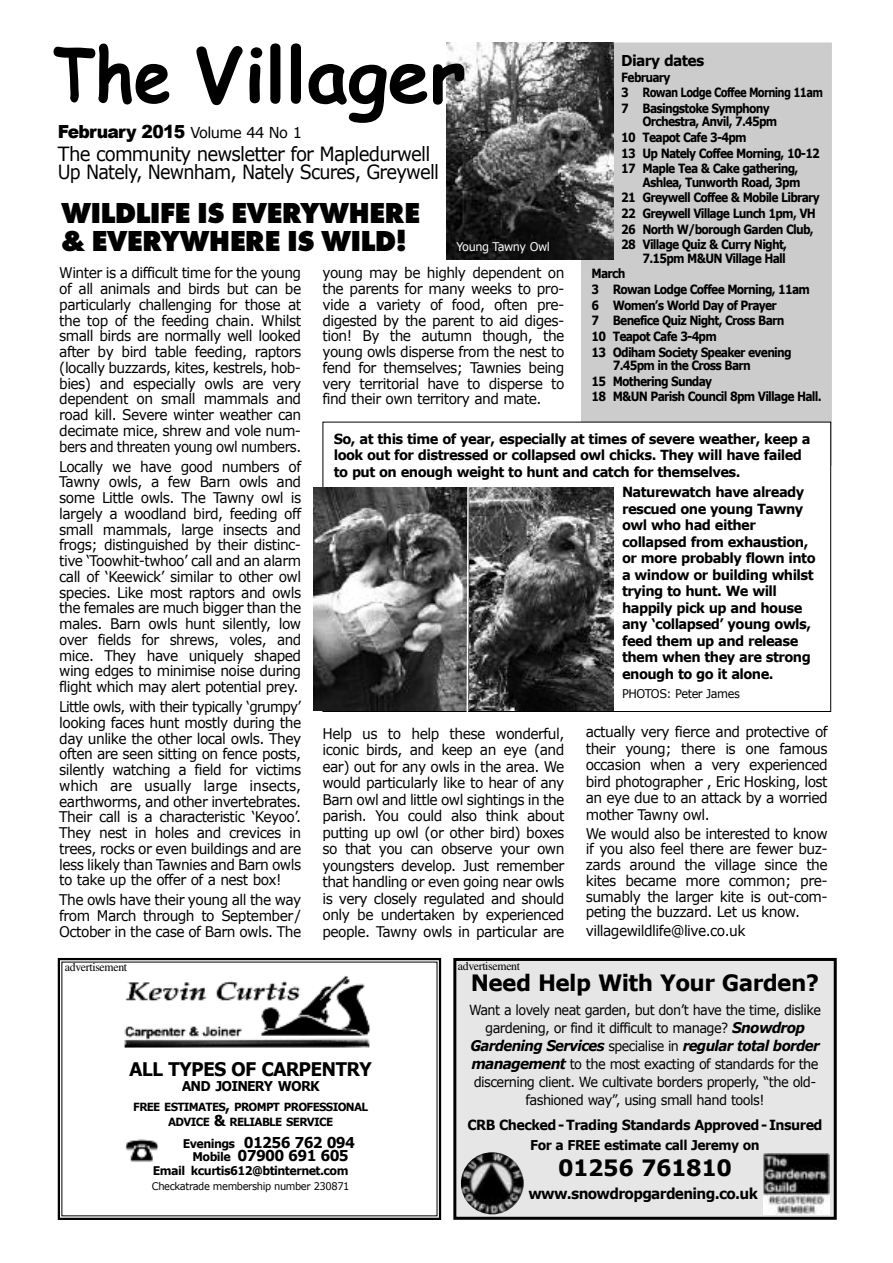
<style>
.page{position:relative;width:893px;height:1263px;background:#fff}
.page>*{position:absolute;margin:0;border:0;box-sizing:border-box;transform-origin:0 0}
.t1{font:700 75px "Comic Sans MS";color:#000;scale:.8 1}
.t2{font:800 30px/28.5px "Futura EF";letter-spacing:-.03em;color:#000;scale:.96 1}
.t3{font:700 22.5px "Verdana";letter-spacing:-.03em;color:#000;scale:.96 1}
.t4{font:700 22.5px "Verdana";letter-spacing:-.03em;color:#000}
.t5{font:19.5px/18px "Verdana";letter-spacing:-.045em;color:#000}
.t6{font:700 18.75px "Verdana";letter-spacing:-.05em;color:#000;scale:.93 1}
.t7{font:900 18px "Arial";letter-spacing:-.04em;color:#000;scale:.95 1}
.t8{font:700 15px/13.5px "Verdana";letter-spacing:-.05em;color:#000;text-align:center;scale:.93 1}
.t9{font:700 15px "Verdana";letter-spacing:-.05em;color:#000;scale:.92 1}
.t10{font:14.7px/15.8px "Verdana";letter-spacing:-.04em;color:#000;text-align:justify;scale:.94 1}
.t11{font:14.7px/15.8px "Verdana";letter-spacing:-.04em;color:#000;text-align:justify;scale:.92 1}
.t12{font:italic 700 14.7px "Verdana";letter-spacing:-.05em;color:#000;scale:.91 1}
.t13{font:700 13.95px/16.5px "Verdana";letter-spacing:-.045em;color:#000;scale:.94 1}
.t14{font:13.95px/18px "Verdana";letter-spacing:-.045em;color:#000;text-align:center;scale:.93 1}
.t15{font:13.95px/18px "Verdana";letter-spacing:-.045em;color:#000;text-align:center;scale:.92 1}
.t16{font:700 13.95px "Verdana";letter-spacing:-.045em;color:#000;scale:.92 1}
.t17{font:700 13.5px "Verdana";letter-spacing:-.045em;color:#000;scale:.92 1}
.t18{font:700 13.5px "Verdana";letter-spacing:-.065em;color:#000;scale:.93 1}
.t19{font:700 12.75px/15.6px "Verdana";letter-spacing:-.07em;color:#000;scale:.85 1}
.t20{font:700 12px "Verdana";letter-spacing:-.05em;color:#000;scale:.93 1}
.t21{font:12px "Times";letter-spacing:-.025em;color:#000}
.t22{font:12px "Verdana";letter-spacing:-.04em;color:#000;scale:.94 1}
.t23{font:12px "Verdana";letter-spacing:-.04em;color:#fff;scale:.94 1}
.t24{font:700 11.25px/15px "Verdana";letter-spacing:-.065em;color:#000;text-align:center;scale:.93 1}
.t25{font:10.5px "Verdana";letter-spacing:-.04em;color:#000;scale:.94 1}
.s1{font-family:"Verdana";font-weight:400;font-size:15px}
.s2{font-size:15px}
.s3{font-size:12px}
.s4{font-weight:700;font-style:italic;font-size:14.7px}
.s5{font-weight:400;font-style:normal;font-size:13.95px}
</style>
<div class="page">
<div style="left:455px;top:959px;width:380px;height:259px;background:#e6e6e6"></div>
<div style="left:453px;top:958px;width:384px;height:262px;border:3px solid #000"></div>
<img style="left:461px;top:1152px;width:62px;height:62px;border-radius:50%">
<img style="left:763px;top:1154px;width:66px;height:60px">
<div style="left:58px;top:958px;width:383px;height:262px;border:2px solid #000"></div>
<img style="left:124px;top:976px;width:247px;height:72px">
<img style="left:125px;top:1139px;width:34px;height:23px">
<div style="left:581px;top:43px;width:251px;height:423px;background:#ccc"></div>
<div style="left:581px;top:266px;width:248px;height:200px;background:#ccc"></div>
<div style="left:323px;top:422px;width:508px;height:289px;background:#fff"></div>
<img style="left:463px;top:487px;width:150px;height:224px">
<img style="left:314px;top:488px;width:152px;height:223px">
<img style="left:446px;top:43px;width:167px;height:216px">
<svg style="left:466px;top:487px;width:3px;height:225px"></svg>
<h1 class="t1" style="left:53px;top:20px;width:517px">The Villager</h1>
<p class="t8" style="left:621px;top:53px;width:91px">Diary dates</p>
<p class="t19" style="left:621px;top:69px;width:239px">February<br>3 Rowan Lodge Coffee Morning 11am<br>7 Basingstoke Symphony</p>
<p class="t19" style="left:621px;top:113px;width:235px;text-indent:21px">Orchestra, Anvil, 7.45pm<br>10 Teapot Cafe 3-4pm<br>13 Up Nately Coffee Morning, 10-12<br>17 Maple Tea &amp; Cake gathering,</p>
<p class="t19" style="left:621px;top:174px;width:235px;text-indent:21px">Ashlea, Tunworth Road, 3pm<br>21 Greywell Coffee &amp; Mobile Library<br>22 Greywell Village Lunch 1pm, VH<br>26 North W/borough Garden Club,<br>28 Village Quiz &amp; Curry Night,</p>
<p class="t19" style="left:642px;top:250px;width:170px">7.15pm M&amp;UN Village Hall</p>
<p class="t19" style="left:591px;top:266px;width:259px">March<br>3 Rowan Lodge Coffee Morning, 11am<br>6 Women’s World Day of Prayer<br>7 Benefice Quiz Night, Cross Barn<br>10 Teapot Cafe 3-4pm<br>13 Odiham Society Speaker evening</p>
<p class="t19" style="left:591px;top:357px;width:272px;text-indent:21px">7.45pm in the Cross Barn<br>15 Mothering Sunday<br>18 M&amp;UN Parish Council 8pm Village Hall.</p>
<p class="t13" style="left:334px;top:430px;width:509px">So, at this time of year, especially at times of severe weather, keep a look out for distressed or collapsed owl chicks. They will have failed to put on enough weight to hunt and catch for themselves.</p>
<p class="t13" style="left:622px;top:484px;width:207px">Naturewatch have already rescued one young Tawny owl who had either collapsed from exhaustion, or more probably flown into a window or building whilst trying to hunt. We will happily pick up and house any ‘collapsed’ young owls, feed them up and release them when they are strong enough to go it alone.</p>
<p class="t22" style="left:622px;top:685px;width:127px">PHOTOS: Peter James</p>
<p class="t7" style="left:58px;top:118px;width:259px">February 2015 <span class="s1">Volume 44 No 1</span></p>
<h3 class="t5" style="left:58px;top:144px;width:383px">The community newsletter for Mapledurwell<br>Up Nately, Newnham, Nately Scures, Greywell</h3>
<h2 class="t2" style="left:61px;top:198px;width:376px">WILDLIFE IS EVERYWHERE &amp; EVERYWHERE IS WILD!</h2>
<p class="t23" style="left:456px;top:239px;width:101px">Young Tawny Owl</p>
<p class="t10" style="left:59px;top:265px;width:259px">Winter is a difficult time for the young of all animals and birds but can be particularly challenging for those at the top of the feeding chain. Whilst small birds are normally well looked after by bird table feeding, raptors (locally buzzards, kites, kestrels, hob&shy;bies) and especially owls are very dependent on small mammals and road kill. Severe winter weather can decimate mice, shrew and vole num&shy;bers and threaten young owl numbers.</p>
<p class="t10" style="left:59px;top:458px;width:259px">Locally we have good numbers of Tawny owls, a few Barn owls and some Little owls. The Tawny owl is largely a woodland bird, feeding off small mammals, large insects and frogs; distinguished by their distinc&shy;tive ‘Toowhit-twhoo’ call and an alarm call of ‘Keewick’ similar to other owl species. Like most raptors and owls the females are much bigger than the males. Barn owls hunt silently, low over fields for shrews, voles, and mice. They have uniquely shaped wing edges to minimise noise during flight which may alert potential prey.</p>
<p class="t11" style="left:59px;top:698px;width:265px">Little owls, with their typically ‘grumpy’ looking faces hunt mostly during the day unlike the other local owls. They often are seen sitting on fence posts, silently watching a field for victims which are usually large insects, earthworms, and other invertebrates.<br>Their call is a characteristic ‘Keyoo’.<br>They nest in holes and crevices in trees, rocks or even buildings and are less likely than Tawnies and Barn owls to take up the offer of a nest box!</p>
<p class="t10" style="left:59px;top:892px;width:259px">The owls have their young all the way from March through to September / October in the case of Barn owls. The</p>
<p class="t10" style="left:322px;top:265px;width:259px">young may be highly dependent on the parents for many weeks to pro&shy;vide a variety of food, often pre&shy;digested by the parent to aid diges&shy;tion! By the autumn though, the young owls disperse from the nest to fend for themselves; Tawnies being very territorial have to disperse to find their own territory and mate.</p>
<p class="t10" style="left:322px;top:724px;width:259px;line-height:16.5px">Help us to help these wonderful, iconic birds, and keep an eye (and ear) out for any owls in the area. We would particularly like to hear of any Barn owl and little owl sightings in the parish. You could also think about putting up owl (or other bird) boxes so that you can observe your own youngsters develop. Just remember that handling or even going near owls is very closely regulated and should only be undertaken by experienced people. Tawny owls in particular are</p>
<p class="t10" style="left:586px;top:723px;width:259px;line-height:16.5px">actually very fierce and protective of their young; there is one famous occasion when a very experienced bird photographer , Eric Hosking, lost an eye due to an attack by a worried mother Tawny owl.</p>
<p class="t10" style="left:586px;top:825px;width:259px">We would also be interested to know if you also feel there are fewer buz&shy;zards around the village since the kites became more common; pre&shy;sumably the larger kite is out-com&shy;peting the buzzard. Let us know.</p>
<p class="t10" style="left:586px;top:922px;width:172px">villagewildlife@live.co.uk</p>
<p class="t21" style="left:65px;top:960px;width:64px">advertisement</p>
<p class="t6" style="left:129px;top:1057px;width:263px">ALL TYPES OF CARPENTRY</p>
<p class="t18" style="left:182px;top:1078px;width:150px">AND JOINERY WORK</p>
<p class="t24" style="left:133px;top:1098px;width:254px">FREE ESTIMATES<span class="s2">,</span> PROMPT PROFESSIONAL<br>ADVICE <span class="s2">&amp;</span> RELIABLE SERVICE</p>
<p class="t8" style="left:183px;top:1135px;width:187px"><span class="s3">Evenings</span> 01256 762 094<br><span class="s3">Mobile</span> 07900 691 605</p>
<p class="t20" style="left:153px;top:1162px;width:212px">Email kcurtis612@btinternet.com</p>
<p class="t25" style="left:152px;top:1180px;width:212px">Checkatrade membership number 230871</p>
<p class="t21" style="left:458px;top:959px;width:64px">advertisement</p>
<h3 class="t3" style="left:471px;top:968px;width:364px">Need Help With Your Garden?</h3>
<p class="t15" style="left:469px;top:1001px;width:384px">Want a lovely neat garden, but don’t have the time, dislike gardening, or find it difficult to manage? <span class="s4">Snowdrop</span></p>
<p class="t12" style="left:470px;top:1036px;width:385px">Gardening Services <span class="s5">specialise in</span> regular total border</p>
<p class="t14" style="left:471px;top:1055px;width:375px"><span class="s4">management</span> to the most exacting of standards for the discerning client. We cultivate borders properly, “the old&shy;fashioned way”, using small hand tools!</p>
<p class="t16" style="left:467px;top:1116px;width:387px">CRB Checked - Trading Standards Approved - Insured</p>
<p class="t17" style="left:530px;top:1136px;width:251px">For a FREE estimate call Jeremy on</p>
<h3 class="t4" style="left:558px;top:1154px;width:175px">01256 761810</h3>
<p class="t9" style="left:528px;top:1183px;width:251px">www.snowdropgardening.co.uk</p>
</div>
